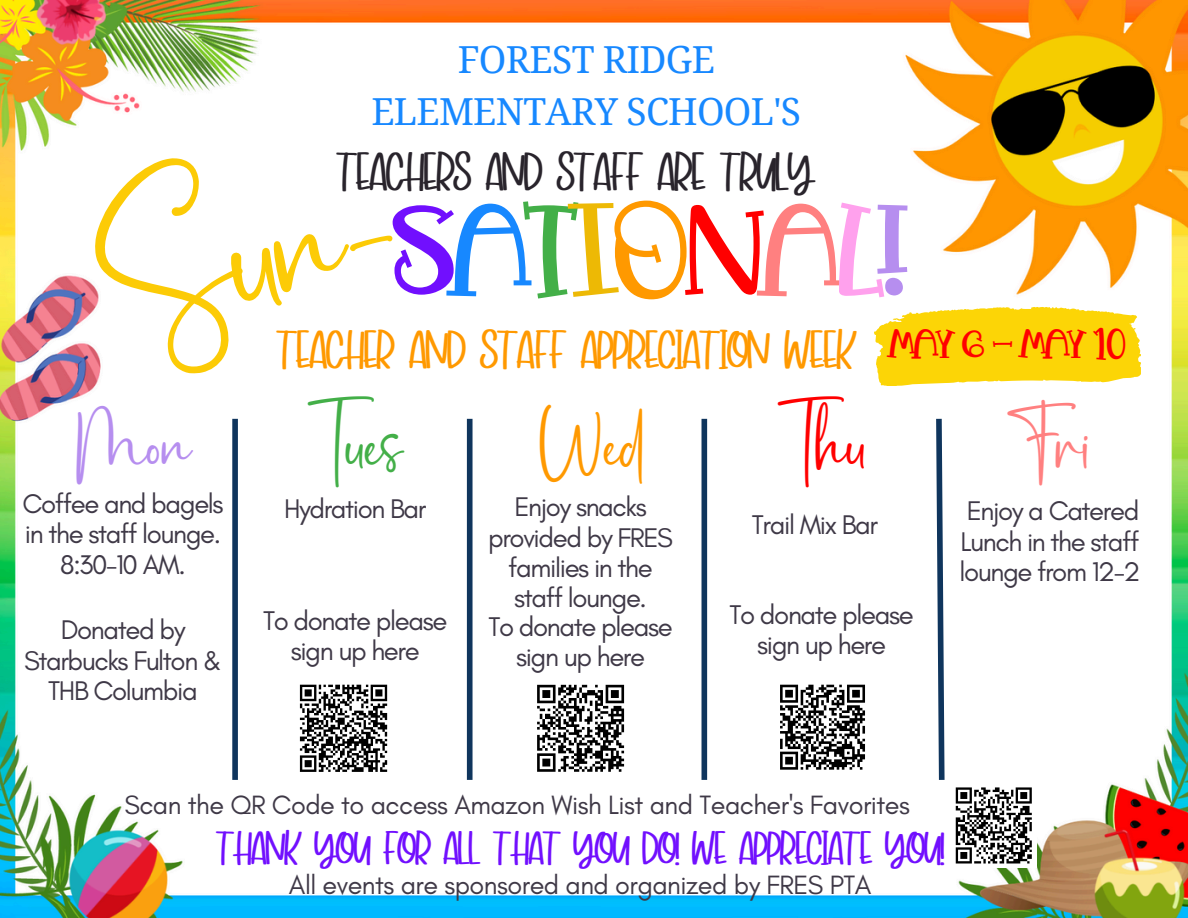
<style>
.page{position:relative;width:1188px;height:918px;background:#fff}
.page>*{position:absolute;margin:0;border:0;box-sizing:border-box;transform-origin:0 0}
.t1{font:127.8px "Little Bright";letter-spacing:-.04em;color:#710ffe}
.t2{font:116.55px "pinkpastel";color:#fccb06}
.t3{font:48.3px "pinkpastel";color:#43af48}
.t4{font:48.3px "pinkpastel";color:#b68eef}
.t5{font:48.3px "pinkpastel";color:#f90}
.t6{font:48.3px "pinkpastel";color:#f00}
.t7{font:48.3px "pinkpastel";color:#ff8080}
.t8{font:46.8px "Mango Sticky";letter-spacing:-.02em;color:#f90}
.t9{font:46.8px "Mango Sticky";letter-spacing:-.02em;color:#29242c}
.t10{font:40.8px "Mango Sticky";letter-spacing:-.02em;color:#710ffe}
.t11{font:40.35px "Little Bright";letter-spacing:-.04em;color:#f00}
.t12{font:37.2px/51.8px "Noto Serif";letter-spacing:-.02em;color:#1788ff;text-align:center}
.t13{font:27.45px/30.3px "Glacial Indifference";letter-spacing:-.05em;color:#3f3947;text-align:center}
.t14{font:27px "Glacial Indifference";letter-spacing:-.02em;color:#3f3947}
.s1{color:#1788ff}
.s2{color:#43af48}
.s3{color:#edb905}
.s4{color:#f90}
.s5{color:#f00}
.s6{color:#ff8080}
.s7{color:#ffa1ed}
.s8{color:#b68eef}
</style>
<div class="page">
<img style="left:0;top:0;width:1188px;height:918px">
<div style="left:232px;top:419px;width:6px;height:361px;background:#0f355d"></div>
<div style="left:467px;top:419px;width:6px;height:361px;background:#0f355d"></div>
<div style="left:702px;top:419px;width:5px;height:361px;background:#0f355d"></div>
<svg style="left:933px;top:413px;width:14px;height:373px"></svg>
<svg style="left:874px;top:306px;width:267px;height:80px;background:#fcdb29"></svg>
<div style="left:532px;top:680px;width:97px;height:97px;background:#fff"></div>
<svg style="left:537px;top:684px;width:88px;height:88px"></svg>
<div style="left:295px;top:680px;width:97px;height:97px;background:#fff"></div>
<svg style="left:299px;top:684px;width:89px;height:88px"></svg>
<div style="left:775px;top:680px;width:95px;height:95px;background:#fff"></div>
<svg style="left:780px;top:684px;width:85px;height:86px"></svg>
<div style="left:951px;top:783px;width:85px;height:85px;background:#fff"></div>
<svg style="left:955px;top:787px;width:77px;height:77px"></svg>
<p class="t12" style="left:371px;top:32px;width:431px">FOREST RIDGE<br>ELEMENTARY SCHOOL'S</p>
<h5 class="t2" style="left:89px;top:227px;width:307px;rotate:-13deg">Sun-</h5>
<h2 class="t9" style="left:336px;top:142px;width:478px">TEACHERS AND STAFF ARE TRULY</h2>
<h3 class="t1" style="left:390px;top:171px;width:521px">S<span class="s1">A</span><span class="s2">T</span><span class="s3">I</span><span class="s4">O</span><span class="s5">N</span><span class="s6">A</span><span class="s7">L</span><span class="s8">!</span></h3>
<p class="t11" style="left:889px;top:319px;width:238px">MAY 6 - MAY 10</p>
<h1 class="t8" style="left:276px;top:319px;width:582px">TEACHER AND STAFF APPRECIATION WEEK</h1>
<h5 class="t4" style="left:77px;top:419px;width:116px">Mon</h5>
<h3 class="t3" style="left:308px;top:419px;width:96px">Tues</h3>
<h4 class="t5" style="left:540px;top:419px;width:109px">Wed</h4>
<p class="t6" style="left:778px;top:419px;width:91px">Th u</p>
<p class="t7" style="left:1008px;top:419px;width:85px">Fri</p>
<p class="t13" style="left:22px;top:488px;width:203px;text-align:left">Coffee and bagels in the staff lounge.</p>
<p class="t13" style="left:60px;top:549px;width:127px">8:30-10 AM.</p>
<p class="t13" style="left:284px;top:494px;width:144px">Hydration Bar</p>
<h4 class="t13" style="left:488px;top:492px;width:186px">Enjoy snacks provided by FRES families in the staff lounge.</h4>
<h4 class="t13" style="left:263px;top:605px;width:186px">To donate please sign up here</h4>
<p class="t13" style="left:24px;top:615px;width:199px">Donated by<br>Starbucks Fulton &amp;<br>THB Columbia</p>
<p class="t13" style="left:488px;top:611px;width:186px">To donate please sign up here</p>
<p class="t13" style="left:752px;top:510px;width:128px">Trail Mix Bar</p>
<p class="t13" style="left:729px;top:599px;width:186px">To donate please sign up here</p>
<p class="t13" style="left:959px;top:495px;width:183px;text-align:justify">Enjoy a Catered Lunch in the staff lounge from 12-2</p>
<h4 class="t14" style="left:124px;top:789px;width:787px">Scan the QR Code to access Amazon Wish List and Teacher's Favorites</h4>
<p class="t10" style="left:216px;top:822px;width:730px">THANK YOU FOR ALL THAT YOU DO! WE APPRECIATE YOU!</p>
<h4 class="t14" style="left:289px;top:868px;width:584px">All events are sponsored and organized by FRES PTA</h4>
</div>
